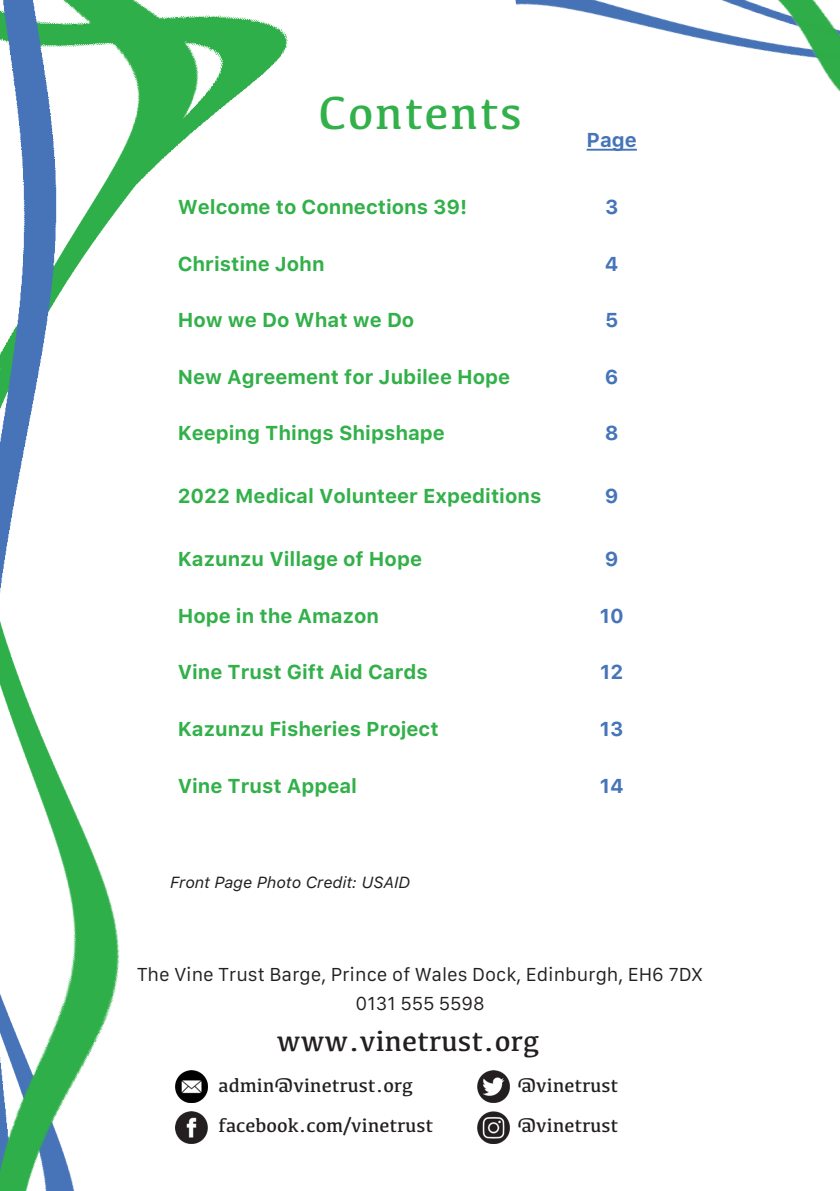
<style>
.page{position:relative;width:840px;height:1191px;background:#fff}
.page>*{position:absolute;margin:0;border:0;box-sizing:border-box;transform-origin:0 0}
.t1{font:48px "Kefa";letter-spacing:.03em;color:#32b049}
.t2{font:30px "Kefa";color:#231f20}
.t3{font:700 20px "Galvji";color:#32b049}
.t4{font:20px "Kefa";color:#231f20}
.t5{font:700 20px "Galvji";color:#4574b9}
.t6{font:18px "Galvji";color:#231f20}
.t7{font:italic 16px "Galvji";color:#231f20}
</style>
<div class="page">
<img style="left:0;top:0;width:637px;height:1191px">
<img style="left:481px;top:0;width:34px;height:54px">
<img style="left:515px;top:0;width:122px;height:119px">
<img style="left:558px;top:0;width:281px;height:104px">
<img style="left:175px;top:1070px;width:32px;height:32px">
<img style="left:175px;top:1111px;width:32px;height:32px">
<img style="left:477px;top:1070px;width:32px;height:32px">
<img style="left:477px;top:1111px;width:32px;height:32px">
<hr style="left:586px;top:149px;width:50px;height:2px;background:#4574b9">
<p class="t1" style="left:318px;top:83px;width:205px">Contents</p>
<p class="t5" style="left:586px;top:128px;width:52px">Page</p>
<p class="t3" style="left:178px;top:195px;width:291px">Welcome to Connections 39!</p>
<p class="t5" style="left:604px;top:195px;width:15px">3</p>
<p class="t3" style="left:178px;top:252px;width:148px">Christine John</p>
<p class="t5" style="left:604px;top:252px;width:15px">4</p>
<p class="t3" style="left:178px;top:308px;width:238px">How we Do What we Do</p>
<p class="t5" style="left:604px;top:308px;width:15px">5</p>
<p class="t3" style="left:178px;top:365px;width:334px">New Agreement for Jubilee Hope</p>
<p class="t5" style="left:604px;top:365px;width:15px">6</p>
<p class="t3" style="left:178px;top:421px;width:268px">Keeping Things Shipshape</p>
<p class="t5" style="left:604px;top:421px;width:15px">8</p>
<p class="t3" style="left:178px;top:484px;width:365px">2022 Medical Volunteer Expeditions</p>
<p class="t5" style="left:604px;top:484px;width:15px">9</p>
<p class="t3" style="left:178px;top:547px;width:246px">Kazunzu Village of Hope</p>
<p class="t5" style="left:604px;top:547px;width:15px">9</p>
<p class="t3" style="left:178px;top:604px;width:203px">Hope in the Amazon</p>
<p class="t5" style="left:599px;top:604px;width:25px">10</p>
<p class="t3" style="left:178px;top:660px;width:251px">Vine Trust Gift Aid Cards</p>
<p class="t5" style="left:600px;top:660px;width:25px">12</p>
<p class="t3" style="left:178px;top:717px;width:262px">Kazunzu Fisheries Project</p>
<p class="t5" style="left:599px;top:717px;width:25px">13</p>
<p class="t3" style="left:178px;top:773px;width:181px">Vine Trust Appeal</p>
<p class="t5" style="left:599px;top:773px;width:26px">14</p>
<p class="t7" style="left:170px;top:873px;width:241px">Front Page Photo Credit: USAID</p>
<p class="t6" style="left:137px;top:964px;width:566px">The Vine Trust Barge, Prince of Wales Dock, Edinburgh, EH6 7DX</p>
<p class="t6" style="left:355px;top:993px;width:131px">0131 555 5598</p>
<p class="t2" style="left:276px;top:1022px;width:264px">www.vinetrust.org</p>
<p class="t4" style="left:218px;top:1072px;width:196px">admin@vinetrust.org</p>
<p class="t4" style="left:517px;top:1072px;width:103px">@vinetrust</p>
<p class="t4" style="left:218px;top:1113px;width:216px">facebook.com/vinetrust</p>
<p class="t4" style="left:517px;top:1113px;width:103px">@vinetrust</p>
</div>
